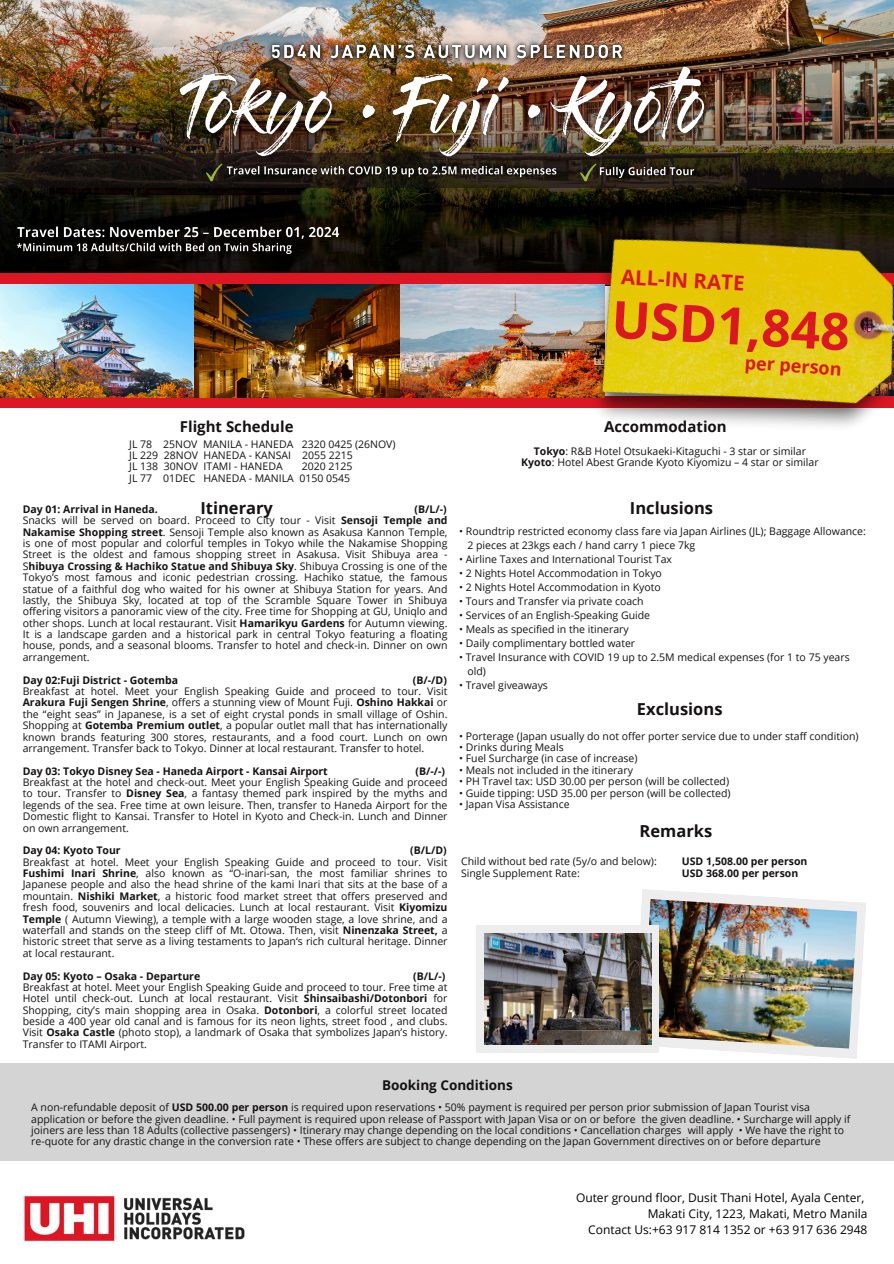
<style>
.page{position:relative;width:894px;height:1264px;background:#fff}
.page>*{position:absolute;margin:0;border:0;box-sizing:border-box;transform-origin:0 0}
.t1{font:700 51.6px "Open Sans";color:#dc1623}
.t2{font:700 20.4px "Open Sans";color:#dc1623}
.t3{font:700 18px "Open Sans";color:#dc1623}
.t4{font:700 16.5px "Open Sans";color:#161213}
.t5{font:700 16.35px "Open Sans";color:#dc1623}
.t6{font:700 15px "Open Sans";color:#161213}
.t7{font:700 13.5px "Open Sans";color:#161213}
.t8{font:12px "Open Sans";color:#000}
.t9{font:10.5px/11.4px "Open Sans";color:#161213;text-align:justify}
.t10{font:700 10.5px "Open Sans";color:#161213}
.s1{font-weight:700}
</style>
<div class="page">
<img style="left:0;top:0;width:893px;height:273px">
<div style="left:0;top:396px;width:893px;height:11px;background:#dc1623"></div>
<div style="left:0;top:273px;width:893px;height:11px;background:#dc1623"></div>
<img style="left:0;top:284px;width:558px;height:114px">
<img style="left:558px;top:188px;width:335px;height:239px">
<img style="left:24px;top:1196px;width:221px;height:45px">
<svg style="left:0;top:153px;width:893px;height:35px;background:#1d180f"></svg>
<svg style="left:579px;top:163px;width:15px;height:18px"></svg>
<svg style="left:205px;top:163px;width:16px;height:18px"></svg>
<div style="left:0;top:1063px;width:893px;height:98px;background:#d4d4d4"></div>
<img style="left:176px;top:64px;width:534px;height:98px">
<img style="left:594px;top:161px;width:106px;height:24px">
<img style="left:221px;top:160px;width:341px;height:24px">
<img style="left:12px;top:247px;width:286px;height:13px">
<img style="left:10px;top:219px;width:336px;height:28px">
<img style="left:262px;top:37px;width:368px;height:31px">
<svg style="left:632px;top:889px;width:234px;height:170px"></svg>
<img style="left:642px;top:899px;width:215px;height:149px">
<div style="left:476px;top:925px;width:182px;height:127px;background:#ededed"></div>
<img style="left:484px;top:933px;width:167px;height:111px">
<h6 class="t2" style="left:621px;top:262px;width:125px;rotate:3deg">ALL-IN RATE</h6>
<p class="t1" style="left:613px;top:283px;width:240px;rotate:3deg">USD1,848</p>
<h3 class="t5" style="left:738px;top:319px;width:103px;rotate:3deg">for as low as</h3>
<p class="t6" style="left:180px;top:416px;width:115px">Flight Schedule</p>
<p class="t6" style="left:604px;top:415px;width:124px">Accommodation</p>
<p class="t3" style="left:745px;top:350px;width:98px;rotate:4deg">per person</p>
<p class="t9" style="left:129px;top:438px;width:268px">JL 78 25NOV MANILA - HANEDA 2320 0425 (26NOV)</p>
<p class="t9" style="left:129px;top:449px;width:163px">JL 229 28NOV HANEDA - KANSAI</p>
<p class="t9" style="left:302px;top:449px;width:52px">2055 2215</p>
<p class="t9" style="left:129px;top:460px;width:30px">JL 138</p>
<h5 class="t9" style="left:164px;top:460px;width:120px">30NOV ITAMI - HANEDA</h5>
<h5 class="t9" style="left:302px;top:460px;width:52px">2020 2125</h5>
<h5 class="t9" style="left:129px;top:472px;width:24px">JL 77</h5>
<p class="t9" style="left:163px;top:472px;width:188px">01DEC HANEDA - MANILA 0150 0545</p>
<p class="t10" style="left:23px;top:501px;width:136px">Day 01: Arrival in Haneda.</p>
<p class="t10" style="left:414px;top:501px;width:34px">(B/L/-)</p>
<p class="t9" style="left:23px;top:514px;width:426px">Snacks will be served on board. Proceed to City tour - Visit <span class="s1">Sensoji Temple and Nakamise Shopping street</span>. Sensoji Temple also known as Asakusa Kannon Temple, is one of most popular and colorful temples in Tokyo while the Nakamise Shopping Street is the oldest and famous shopping street in Asakusa. Visit Shibuya area - S<span class="s1">hibuya Crossing &amp; Hachiko Statue and Shibuya Sky</span>. Shibuya Crossing is one of the Tokyo’s most famous and iconic pedestrian crossing. Hachiko statue, the famous statue of a faithful dog who waited for his owner at Shibuya Station for years. And lastly, the Shibuya Sky, located at top of the Scramble Square Tower in Shibuya offering visitors a panoramic view of the city. Free time for Shopping at GU, Uniqlo and other shops. Lunch at local restaurant. Visit <span class="s1">Hamarikyu Gardens</span> for Autumn viewing.<br>It is a landscape garden and a historical park in central Tokyo featuring a floating house, ponds, and a seasonal blooms. Transfer to hotel and check-in. Dinner on own arrangement.</p>
<p class="t10" style="left:23px;top:672px;width:157px">Day 02:Fuji District - Gotemba</p>
<p class="t10" style="left:413px;top:672px;width:35px">(B/-/D)</p>
<p class="t9" style="left:23px;top:685px;width:426px">Breakfast at hotel. Meet your English Speaking Guide and proceed to tour. Visit <span class="s1">Arakura Fuji Sengen Shrine</span>, offers a stunning view of Mount Fuji. <span class="s1">Oshino Hakkai</span> or the “eight seas” in Japanese, is a set of eight crystal ponds in small village of Oshin.<br>Shopping at <span class="s1">Gotemba Premium outlet</span>, a popular outlet mall that has internationally known brands featuring 300 stores, restaurants, and a food court. Lunch on own arrangement. Transfer back to Tokyo. Dinner at local restaurant. Transfer to hotel.</p>
<p class="t10" style="left:23px;top:763px;width:306px">Day 03: Tokyo Disney Sea - Haneda Airport - Kansai Airport</p>
<p class="t10" style="left:415px;top:763px;width:31px">(B/-/-)</p>
<p class="t9" style="left:23px;top:776px;width:426px">Breakfast at the hotel and check-out. Meet your English Speaking Guide and proceed to tour. Transfer to <span class="s1">Disney Sea</span>, a fantasy themed park inspired by the myths and legends of the sea. Free time at own leisure. Then, transfer to Haneda Airport for the Domestic flight to Kansai. Transfer to Hotel in Kyoto and Check-in. Lunch and Dinner on own arrangement.</p>
<p class="t10" style="left:23px;top:843px;width:99px">Day 04: Kyoto Tour</p>
<p class="t10" style="left:410px;top:843px;width:38px">(B/L/D)</p>
<p class="t9" style="left:23px;top:856px;width:426px">Breakfast at hotel. Meet your English Speaking Guide and proceed to tour. Visit <span class="s1">Fushimi Inari Shrine</span>, also known as “O-inari-san, the most familiar shrines to Japanese people and also the head shrine of the kami Inari that sits at the base of a mountain. <span class="s1">Nishiki Market</span>, a historic food market street that offers preserved and fresh food, souvenirs and local delicacies. Lunch at local restaurant. Visit <span class="s1">Kiyomizu Temple</span> ( Autumn Viewing), a temple with a large wooden stage, a love shrine, and a waterfall and stands on the steep cliff of Mt. Otowa. Then, visit <span class="s1">Ninenzaka Street,</span> a historic street that serve as a living testaments to Japan‘s rich cultural heritage. Dinner at local restaurant.</p>
<p class="t10" style="left:23px;top:968px;width:179px">Day 05: Kyoto – Osaka - Departure</p>
<p class="t10" style="left:413px;top:968px;width:34px">(B/L/-)</p>
<p class="t9" style="left:23px;top:981px;width:426px">Breakfast at hotel. Meet your English Speaking Guide and proceed to tour. Free time at Hotel until check-out. Lunch at local restaurant. Visit <span class="s1">Shinsaibashi/Dotonbori</span> for Shopping, city’s main shopping area in Osaka. <span class="s1">Dotonbori</span>, a colorful street located beside a 400 year old canal and is famous for its neon lights, street food , and clubs.<br>Visit <span class="s1">Osaka Castle</span> (photo stop), a landmark of Osaka that symbolizes Japan’s history.<br>Transfer to ITAMI Airport.</p>
<p class="t7" style="left:382px;top:1075px;width:132px">Booking Conditions</p>
<h5 class="t9" style="left:521px;top:445px;width:299px;text-align:center"><span class="s1">Tokyo</span>: R&amp;B Hotel Otsukaeki-Kitaguchi - 3 star or similar<br><span class="s1">Kyoto</span>: Hotel Abest Grande Kyoto Kiyomizu – 4 star or similar</h5>
<p class="t4" style="left:200px;top:496px;width:74px">Itinerary</p>
<p class="t4" style="left:629px;top:496px;width:85px">Inclusions</p>
<h6 class="t9" style="left:459px;top:525px;width:408px">• Roundtrip restricted economy class fare via Japan Airlines (JL); Baggage Allowance:</h6>
<p class="t9" style="left:467px;top:539px;width:229px">2 pieces at 23kgs each / hand carry 1 piece 7kg</p>
<p class="t9" style="left:459px;top:553px;width:214px">• Airline Taxes and International Tourist Tax</p>
<p class="t9" style="left:459px;top:567px;width:204px">• 2 Nights Hotel Accommodation in Tokyo</p>
<p class="t9" style="left:459px;top:581px;width:203px">• 2 Nights Hotel Accommodation in Kyoto</p>
<p class="t9" style="left:459px;top:595px;width:186px">• Tours and Transfer via private coach</p>
<h5 class="t9" style="left:459px;top:609px;width:192px">• Services of an English-Speaking Guide</h5>
<p class="t9" style="left:459px;top:623px;width:171px">• Meals as specified in the itinerary</p>
<p class="t9" style="left:459px;top:637px;width:177px">• Daily complimentary bottled water</p>
<p class="t9" style="left:459px;top:651px;width:392px">• Travel Insurance with COVID 19 up to 2.5M medical expenses (for 1 to 75 years</p>
<p class="t9" style="left:467px;top:665px;width:20px">old)</p>
<p class="t9" style="left:459px;top:679px;width:90px">• Travel giveaways</p>
<p class="t4" style="left:636px;top:697px;width:87px">Exclusions</p>
<h5 class="t9" style="left:459px;top:730px;width:401px">• Porterage (Japan usually do not offer porter service due to under staff condition)</h5>
<p class="t9" style="left:459px;top:741px;width:106px">• Drinks during Meals</p>
<p class="t9" style="left:459px;top:752px;width:180px">• Fuel Surcharge (in case of increase)</p>
<p class="t9" style="left:459px;top:764px;width:175px">• Meals not included in the itinerary</p>
<p class="t9" style="left:459px;top:775px;width:271px">• PH Travel tax: USD 30.00 per person (will be collected)</p>
<p class="t9" style="left:459px;top:786px;width:273px">• Guide tipping: USD 35.00 per person (will be collected)</p>
<p class="t9" style="left:459px;top:798px;width:112px">• Japan Visa Assistance</p>
<p class="t4" style="left:639px;top:819px;width:74px">Remarks</p>
<p class="t9" style="left:461px;top:855px;width:197px">Child without bed rate (5y/o and below):</p>
<h6 class="t9" style="left:461px;top:866px;width:120px">Single Supplement Rate:</h6>
<p class="t10" style="left:681px;top:854px;width:127px">USD 1,508.00 per person</p>
<p class="t10" style="left:681px;top:865px;width:118px">USD 368.00 per person</p>
<h1 class="t9" style="left:31px;top:1101px;width:820px;text-align:left">A non-refundable deposit of <span class="s1">USD 500.00 per person</span> is required upon reservations • 50% payment is required per person prior submission of Japan Tourist visa application or before the given deadline. • Full payment is required upon release of Passport with Japan Visa or on or before the given deadline. • Surcharge will apply if joiners are less than 18 Adults (collective passengers) • Itinerary may change depending on the local conditions • Cancellation charges will apply • We have the right to re-quote for any drastic change in the conversion rate • These offers are subject to change depending on the Japan Government directives on or before departure</h1>
<p class="t8" style="left:576px;top:1189px;width:290px">Outer ground floor, Dusit Thani Hotel, Ayala Center,</p>
<p class="t8" style="left:647px;top:1205px;width:221px">Makati City, 1223, Makati, Metro Manila</p>
<p class="t8" style="left:588px;top:1221px;width:280px">Contact Us:+63 917 814 1352 or +63 917 636 2948</p>
</div>
